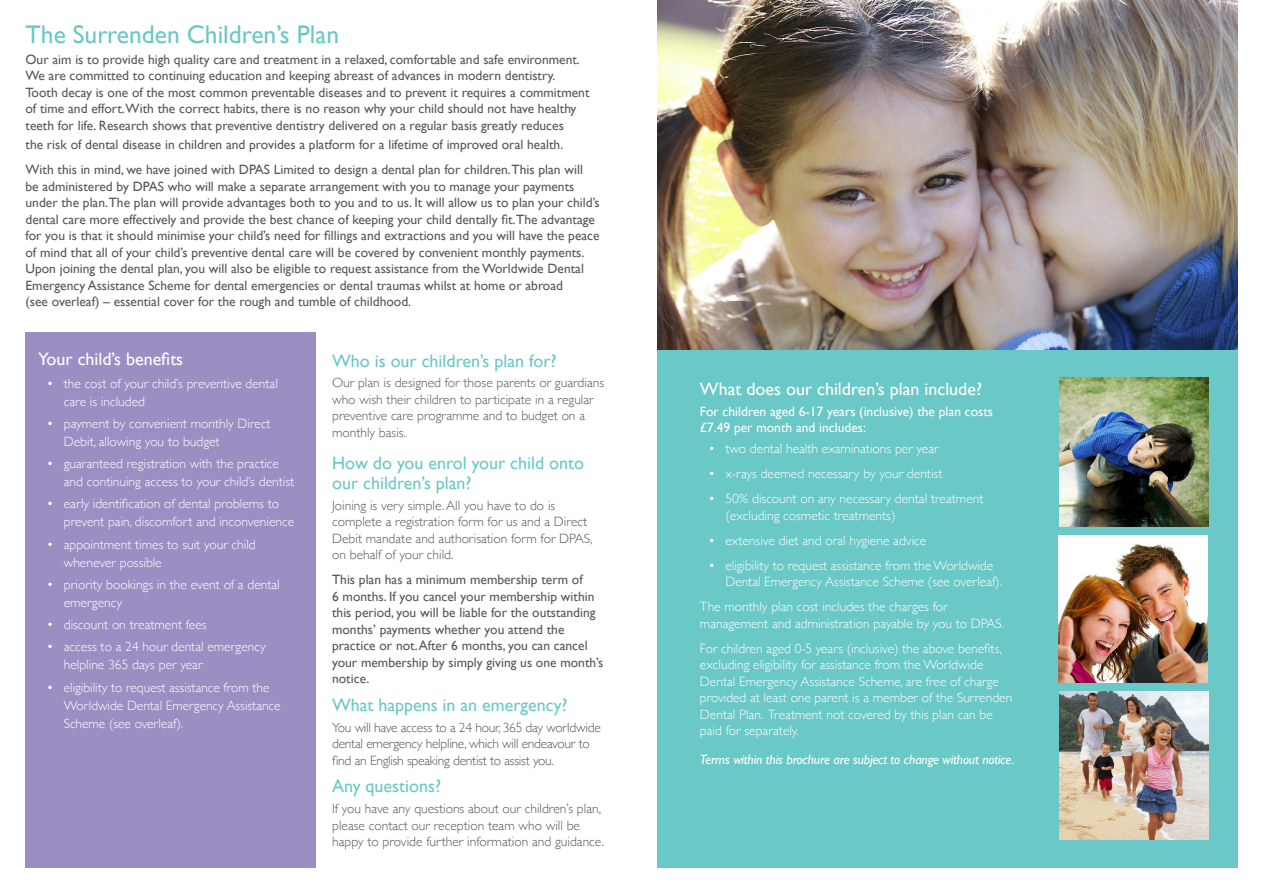
<style>
.page{position:relative;width:1263px;height:893px;background:#fff}
.page>*{position:absolute;margin:0;border:0;box-sizing:border-box;transform-origin:0 0}
.t1{font:25.5px "Gill Sans";color:#6ac8c7}
.t2{font:18px/19.5px "Gill Sans";color:#6ac8c7}
.t3{font:18px "Gill Sans";color:#fff}
.t4{font:13.5px/16.5px "Gill Sans";color:#57585a}
.t5{font:300 13.5px/18px "Gill Sans";color:#fff}
.t6{font:300 13.5px/16.5px "Gill Sans";color:#57585a}
.t7{font:300 13.5px/16.5px "Gill Sans";letter-spacing:-.02em;color:#57585a}
.t8{font:13.5px/16.5px "Gill Sans";color:#fff}
.t9{font:italic 13.5px "Gill Sans";letter-spacing:-.01em;color:#fff}
.s1{color:#fff}
</style>
<div class="page">
<img style="left:657px;top:0;width:580px;height:350px">
<div style="left:26px;top:332px;width:290px;height:535px;background:#9c8dc3"></div>
<div style="left:657px;top:350px;width:580px;height:517px;background:#6ac8c7"></div>
<img style="left:1059px;top:377px;width:149px;height:149px">
<img style="left:1059px;top:536px;width:149px;height:146px">
<img style="left:1059px;top:691px;width:149px;height:149px">
<h1 class="t1" style="left:26px;top:19px;width:315px">The Surrenden Children’s Plan</h1>
<p class="t4" style="left:26px;top:51px;width:565px">Our aim is to provide high quality care and treatment in a relaxed, comfortable and safe environment.<br>We are committed to continuing education and keeping abreast of advances in modern dentistry.<br>Tooth decay is one of the most common preventable diseases and to prevent it requires a commitment of time and effort.With the correct habits, there is no reason why your child should not have healthy teeth for life. Research shows that preventive dentistry delivered on a regular basis greatly reduces</p>
<p class="t4" style="left:26px;top:132px;width:559px;line-height:25px">the risk of dental disease in children and provides a platform for a lifetime of improved oral health.<br>With this in mind, we have joined with DPAS Limited to design a dental plan for children.This plan will</p>
<p class="t4" style="left:26px;top:178px;width:576px">be administered by DPAS who will make a separate arrangement with you to manage your payments under the plan.The plan will provide advantages both to you and to us. It will allow us to plan your child’s dental care more effectively and provide the best chance of keeping your child dentally fit.The advantage for you is that it should minimise your child’s need for fillings and extractions and you will have the peace of mind that all of your child’s preventive dental care will be covered by convenient monthly payments.<br>Upon joining the dental plan, you will also be eligible to request assistance from the Worldwide Dental Emergency Assistance Scheme for dental emergencies or dental traumas whilst at home or abroad<br>(see overleaf) – essential cover for the rough and tumble of childhood.</p>
<h2 class="t3" style="left:38px;top:349px;width:146px">Your child’s benefits</h2>
<p class="t5" style="left:64px;top:374px;width:216px;text-indent:-17px">• the cost of your child’s preventive dental care is included</p>
<p class="t5" style="left:64px;top:414px;width:208px;text-indent:-17px">• payment by convenient monthly Direct<br>Debit, allowing you to budget</p>
<p class="t5" style="left:64px;top:454px;width:232px;text-indent:-17px">• guaranteed registration with the practice and continuing access to your child’s dentist</p>
<p class="t5" style="left:64px;top:494px;width:232px;text-indent:-17px">• early identification of dental problems to prevent pain, discomfort and inconvenience</p>
<p class="t5" style="left:64px;top:535px;width:194px;text-indent:-17px">• appointment times to suit your child whenever possible</p>
<p class="t5" style="left:64px;top:575px;width:218px;text-indent:-17px">• priority bookings in the event of a dental emergency</p>
<p class="t5" style="left:47px;top:615px;width:161px">• discount on treatment fees</p>
<p class="t5" style="left:64px;top:637px;width:203px;text-indent:-17px">• access to a 24 hour dental emergency helpline 365 days per year</p>
<p class="t5" style="left:64px;top:678px;width:218px;text-indent:-17px">• eligibility to request assistance from the<br>Worldwide Dental Emergency Assistance<br>Scheme (see overleaf).</p>
<h2 class="t2" style="left:332px;top:351px;width:226px">Who is our children’s plan for?</h2>
<p class="t6" style="left:332px;top:374px;width:274px">Our plan is designed for those parents or guardians who wish their children to participate in a regular preventive care programme and to budget on a monthly basis.</p>
<h2 class="t2" style="left:332px;top:453px;width:253px">How do you enrol your child onto our children’s plan?</h2>
<p class="t6" style="left:332px;top:496px;width:262px">Joining is very simple. All you have to do is complete a registration form for us and a Direct Debit mandate and authorisation form for DPAS, on behalf of your child.</p>
<p class="t4" style="left:332px;top:571px;width:273px">This plan has a minimum membership term of<br>6 months. If you cancel your membership within this period, you will be liable for the outstanding months’ payments whether you attend the practice or not. After 6 months, you can cancel your membership by simply giving us one month’s notice.<span class="s1">.</span></p>
<h2 class="t2" style="left:332px;top:695px;width:237px">What happens in an emergency?</h2>
<p class="t7" style="left:332px;top:718px;width:270px">You will have access to a 24 hour, 365 day worldwide dental emergency helpline, which will endeavour to find an English speaking dentist to assist you.</p>
<h2 class="t2" style="left:332px;top:776px;width:110px">Any questions?</h2>
<p class="t6" style="left:332px;top:800px;width:274px">If you have any questions about our children’s plan, please contact our reception team who will be happy to provide further information and guidance.</p>
<h2 class="t3" style="left:700px;top:378px;width:284px">What does our children’s plan include?</h2>
<p class="t8" style="left:700px;top:403px;width:295px">For children aged 6-17 years (inclusive) the plan costs £7.49 per month and includes:</p>
<p class="t5" style="left:708px;top:439px;width:232px">• two dental health examinations per year</p>
<p class="t5" style="left:708px;top:464px;width:235px">• x-rays deemed necessary by your dentist</p>
<p class="t5" style="left:725px;top:490px;width:259px;line-height:16.5px;text-indent:-17px">• 50% discount on any necessary dental treatment (excluding cosmetic treatments)</p>
<p class="t5" style="left:708px;top:530px;width:219px">• extensive diet and oral hygiene advice</p>
<p class="t5" style="left:725px;top:556px;width:278px;line-height:16.5px;text-indent:-17px">• eligibility to request assistance from the Worldwide<br>Dental Emergency Assistance Scheme (see overleaf).</p>
<p class="t5" style="left:700px;top:598px;width:306px;line-height:16.5px">The monthly plan cost includes the charges for management and administration payable by you to DPAS.</p>
<p class="t5" style="left:700px;top:639px;width:314px;line-height:16.5px">For children aged 0-5 years (inclusive) the above benefits, excluding eligibility for assistance from the Worldwide Dental Emergency Assistance Scheme, are free of charge provided at least one parent is a member of the Surrenden Dental Plan. Treatment not covered by this plan can be paid for separately.</p>
<p class="t9" style="left:700px;top:752px;width:316px">Terms within this brochure are subject to change without notice.</p>
</div>
